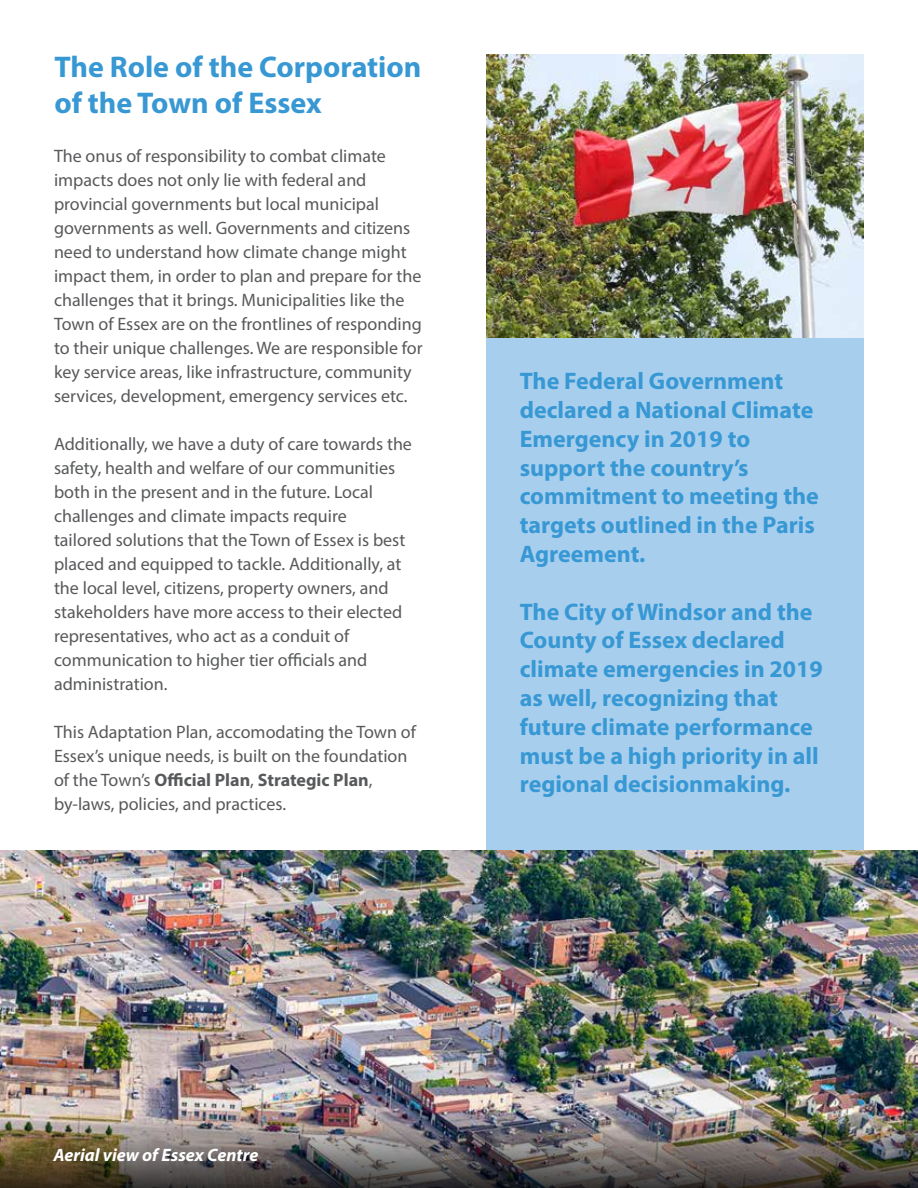
<style>
.page{position:relative;width:918px;height:1188px;background:#fff}
.page>*{position:absolute;margin:0;border:0;box-sizing:border-box;transform-origin:0 0}
.t1{font:700 30px/36px "Myriad Pro";letter-spacing:-.005em;color:#3798d4}
.t2{font:700 24px/28.8px "Myriad Pro";color:#3798d4}
.t3{font:18px/24px "Myriad Pro";color:#58595b}
.t4{font:italic 700 18px "Myriad Pro";color:#fff}
.s1{font-weight:700}
</style>
<div class="page">
<div style="left:486px;top:338px;width:378px;height:526px;background:#a8ceed"></div>
<img style="left:0;top:850px;width:918px;height:257px">
<img style="left:486px;top:54px;width:378px;height:284px">
<img style="left:0;top:1107px;width:918px;height:81px">
<h1 class="t1" style="left:54px;top:47px;width:369px">The Role of the Corporation of the Town of Essex</h1>
<p class="t3" style="left:54px;top:144px;width:370px">The onus of responsibility to combat climate impacts does not only lie with federal and provincial governments but local municipal governments as well. Governments and citizens need to understand how climate change might impact them, in order to plan and prepare for the challenges that it brings. Municipalities like the Town of Essex are on the frontlines of responding to their unique challenges. We are responsible for key service areas, like infrastructure, community services, development, emergency services etc.</p>
<p class="t3" style="left:54px;top:432px;width:360px">Additionally, we have a duty of care towards the safety, health and welfare of our communities both in the present and in the future. Local challenges and climate impacts require<br>tailored solutions that the Town of Essex is best placed and equipped to tackle. Additionally, at the local level, citizens, property owners, and stakeholders have more access to their elected representatives, who act as a conduit of communication to higher tier officials and administration.</p>
<p class="t3" style="left:54px;top:720px;width:364px">This Adaptation Plan, accomodating the Town of Essex’s unique needs, is built on the foundation of the Town’s <span class="s1">Official Plan</span>, <span class="s1">Strategic Plan</span>, by-laws, policies, and practices.</p>
<h2 class="t2" style="left:520px;top:366px;width:301px">The Federal Government declared a National Climate<br>Emergency in 2019 to support the country’s commitment to meeting the targets outlined in the Paris<br>Agreement.</h2>
<h2 class="t2" style="left:520px;top:596px;width:305px">The City of Windsor and the<br>County of Essex declared climate emergencies in 2019 as well, recognizing that future climate performance must be a high priority in all regional decisionmaking.</h2>
<p class="t4" style="left:53px;top:1143px;width:207px">Aerial view of Essex Centre</p>
</div>
